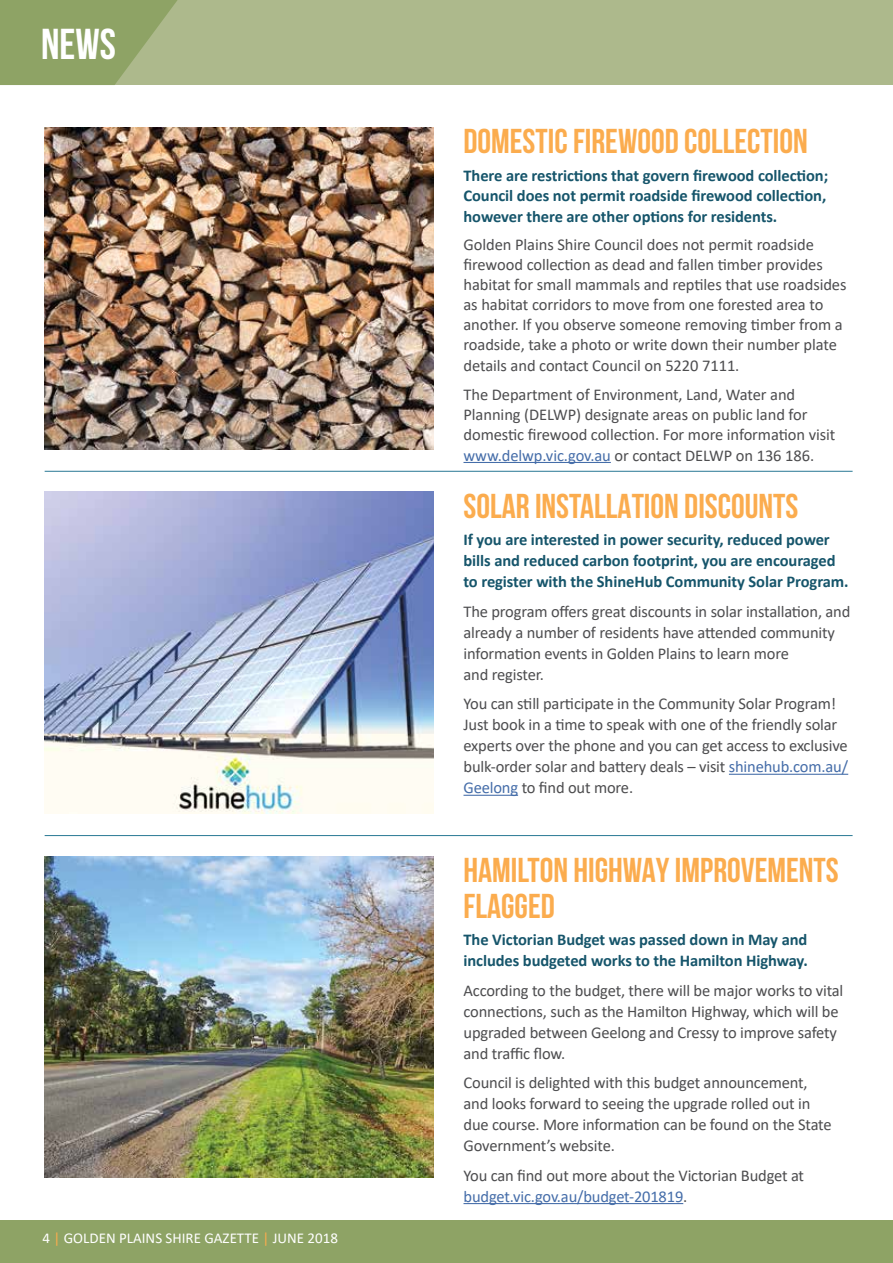
<style>
.page{position:relative;width:893px;height:1263px;background:#fff}
.page>*{position:absolute;margin:0;border:0;box-sizing:border-box;transform-origin:0 0}
.t1{font:700 43.2px "Bebas Neue";color:#fff}
.t2{font:700 34.5px/36px "Bebas Neue";color:#fbac4e}
.t3{font:16.5px/21px "Calibri";letter-spacing:-.01em;color:#4d4d4f}
.t4{font:700 16.5px/21px "Calibri";letter-spacing:-.005em;color:#16556b}
.t5{font:15px "Calibri";color:#fff}
.s1{color:#fbac4e}
.s2{color:#456da9}
</style>
<div class="page">
<div style="left:0;top:1220px;width:893px;height:43px;background:#8ea365"></div>
<div style="left:0;top:0;width:893px;height:85px;background:#adb98c"></div>
<svg style="left:0;top:0;width:177px;height:85px"></svg>
<hr style="left:45px;top:471px;width:808px;height:1px;background:#287894">
<hr style="left:45px;top:835px;width:808px;height:1px;background:#287894">
<hr style="left:463px;top:1203px;width:220px;height:1px;background:#456da9">
<img style="left:45px;top:856px;width:389px;height:322px">
<hr style="left:729px;top:774px;width:119px;height:1px;background:#456da9">
<hr style="left:463px;top:795px;width:55px;height:1px;background:#456da9">
<img style="left:45px;top:492px;width:389px;height:322px">
<hr style="left:463px;top:462px;width:148px;height:1px;background:#456da9">
<img style="left:45px;top:128px;width:389px;height:321px">
<h1 class="t1" style="left:41px;top:21px;width:76px">NEWS</h1>
<p class="t5" style="left:43px;top:1228px;width:297px">4 <span class="s1">|</span> GOLDEN PLAINS SHIRE GAZETTE <span class="s1">|</span> JUNE 2018</p>
<h2 class="t2" style="left:463px;top:123px;width:346px">DOMESTIC FIREWOOD COLLECTION</h2>
<p class="t4" style="left:463px;top:165px;width:366px;line-height:20.5px">There are restrictions that govern firewood collection;<br>Council does not permit roadside firewood collection, however there are other options for residents.</p>
<p class="t3" style="left:463px;top:234px;width:385px;line-height:20.1px">Golden Plains Shire Council does not permit roadside firewood collection as dead and fallen timber provides habitat for small mammals and reptiles that use roadsides as habitat corridors to move from one forested area to another. If you observe someone removing timber from a roadside, take a photo or write down their number plate details and contact Council on 5220 7111.</p>
<p class="t3" style="left:463px;top:384px;width:373px;line-height:20.2px">The Department of Environment, Land, Water and Planning (DELWP) designate areas on public land for domestic firewood collection. For more information visit <span class="s2">www.delwp.vic.gov.au</span> or contact DELWP on 136 186.</p>
<h2 class="t2" style="left:463px;top:487px;width:336px">SOLAR INSTALLATION DISCOUNTS</h2>
<p class="t4" style="left:463px;top:529px;width:387px">If you are interested in power security, reduced power bills and reduced carbon footprint, you are encouraged to register with the ShineHub Community Solar Program.</p>
<p class="t3" style="left:463px;top:600px;width:388px">The program offers great discounts in solar installation, and already a number of residents have attended community information events in Golden Plains to learn more<br>and register.</p>
<p class="t3" style="left:463px;top:693px;width:386px">You can still participate in the Community Solar Program!<br>Just book in a time to speak with one of the friendly solar experts over the phone and you can get access to exclusive bulk-order solar and battery deals – visit <span class="s2">shinehub.com.au/ Geelong</span> to find out more.</p>
<h2 class="t2" style="left:463px;top:852px;width:377px">HAMILTON HIGHWAY IMPROVEMENTS<br>FLAGGED</h2>
<p class="t4" style="left:463px;top:929px;width:346px">The Victorian Budget was passed down in May and includes budgeted works to the Hamilton Highway.</p>
<p class="t3" style="left:463px;top:979px;width:381px">According to the budget, there will be major works to vital connections, such as the Hamilton Highway, which will be upgraded between Geelong and Cressy to improve safety and traffic flow.</p>
<p class="t3" style="left:463px;top:1072px;width:370px">Council is delighted with this budget announcement, and looks forward to seeing the upgrade rolled out in due course. More information can be found on the State Government’s website.</p>
<p class="t3" style="left:463px;top:1164px;width:342px">You can find out more about the Victorian Budget at <span class="s2">budget.vic.gov.au/budget-201819</span>.</p>
</div>
